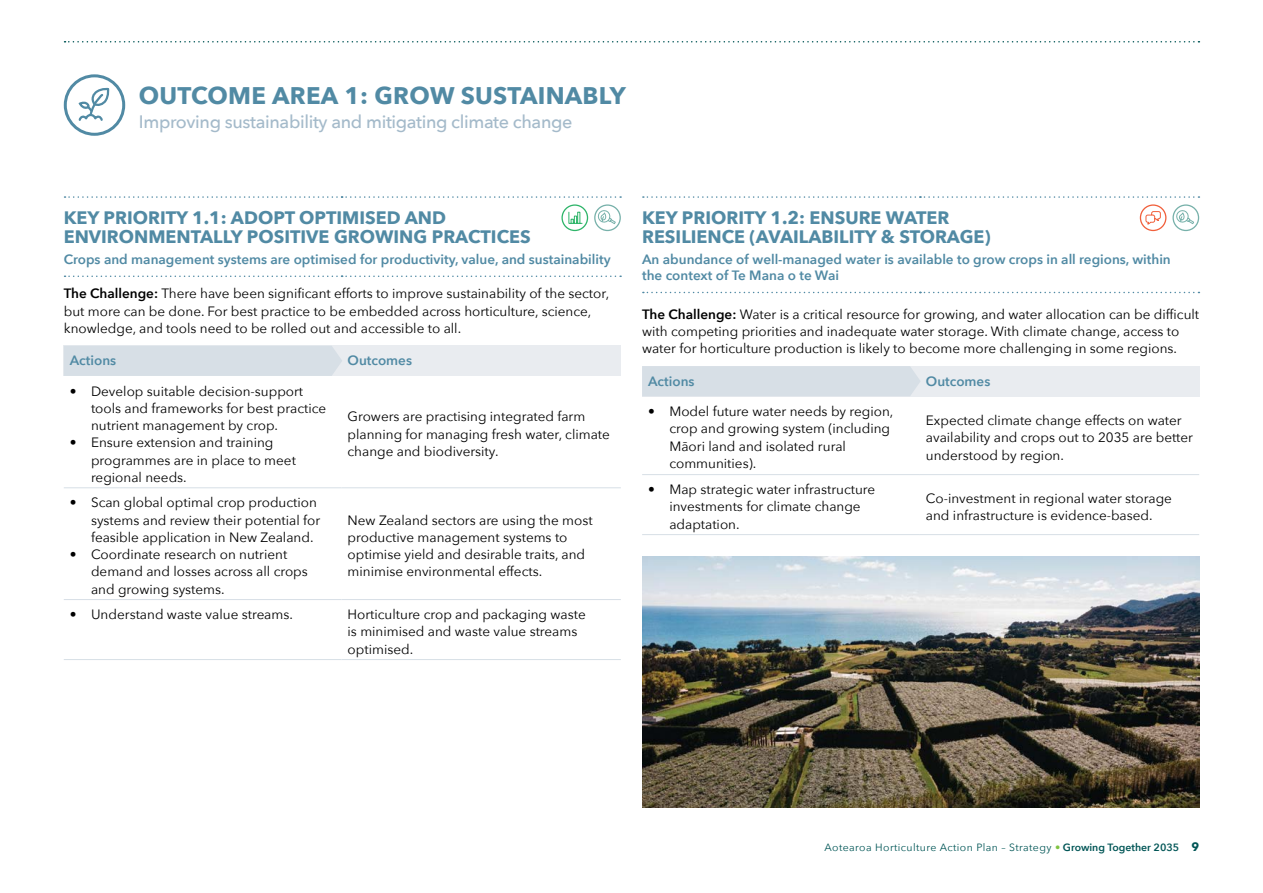
<style>
.page{position:relative;width:1263px;height:893px;background:#fff}
.page>*{position:absolute;margin:0;border:0;box-sizing:border-box;transform-origin:0 0}
.t1{font:700 24px "Avenir Next";letter-spacing:.01em;color:#518aa4}
.t2{font:700 18px/19.5px "Avenir Next";color:#518aa4}
.t3{font:500 18px "Avenir Next";letter-spacing:-.02em;color:#a4baca}
.t4{font:13.5px/17.2px "Avenir Next";color:#000}
.t5{font:600 13.5px/16.2px "Avenir Next";color:#518aa4}
.t6{font:10.5px "Avenir Next";letter-spacing:.04em;color:#005556}
.s1{font-weight:600}
.s2{color:#80c342}
.s3{font-weight:700;font-size:12px}
</style>
<div class="page">
<div style="left:64px;top:346px;width:557px;height:30px;background:#e9ecf0"></div>
<div style="left:642px;top:366px;width:557px;height:30px;background:#e9ecf0"></div>
<div style="left:64px;top:346px;width:278px;height:30px;background:#d7dfe6"></div>
<div style="left:642px;top:366px;width:278px;height:30px;background:#d7dfe6"></div>
<svg style="left:65px;top:76px;width:59px;height:58px"></svg>
<svg style="left:77px;top:85px;width:33px;height:45px"></svg>
<div style="left:64px;top:74px;width:61px;height:62px;border:3px solid #518aa4;border-radius:50%"></div>
<hr style="left:64px;top:487px;width:278px;height:1px;background:#d7dfe6">
<hr style="left:342px;top:487px;width:279px;height:1px;background:#d7dfe6">
<hr style="left:64px;top:599px;width:278px;height:1px;background:#d7dfe6">
<hr style="left:342px;top:599px;width:279px;height:1px;background:#d7dfe6">
<hr style="left:64px;top:659px;width:278px;height:1px;background:#d7dfe6">
<hr style="left:342px;top:659px;width:279px;height:1px;background:#d7dfe6">
<svg style="left:65px;top:276px;width:556px;height:1px"></svg>
<svg style="left:65px;top:196px;width:556px;height:2px"></svg>
<hr style="left:642px;top:474px;width:278px;height:1px;background:#d7dfe6">
<hr style="left:920px;top:474px;width:279px;height:1px;background:#d7dfe6">
<hr style="left:642px;top:534px;width:278px;height:1px;background:#d7dfe6">
<hr style="left:920px;top:534px;width:279px;height:1px;background:#d7dfe6">
<svg style="left:643px;top:292px;width:556px;height:1px"></svg>
<svg style="left:643px;top:196px;width:556px;height:2px"></svg>
<svg style="left:1140px;top:205px;width:26px;height:25px"></svg>
<svg style="left:1145px;top:211px;width:16px;height:14px"></svg>
<div style="left:1140px;top:204px;width:26px;height:27px;border:1px solid #f1603c;border-radius:50%"></div>
<img style="left:642px;top:556px;width:557px;height:252px">
<svg style="left:595px;top:205px;width:25px;height:25px"></svg>
<svg style="left:597px;top:210px;width:19px;height:15px"></svg>
<div style="left:594px;top:204px;width:27px;height:27px;border:1px solid #77b1aa;border-radius:50%"></div>
<svg style="left:1173px;top:205px;width:25px;height:25px"></svg>
<svg style="left:1176px;top:210px;width:19px;height:15px"></svg>
<div style="left:1172px;top:204px;width:27px;height:27px;border:1px solid #77b1aa;border-radius:50%"></div>
<svg style="left:562px;top:205px;width:25px;height:25px"></svg>
<svg style="left:568px;top:211px;width:15px;height:13px"></svg>
<div style="left:561px;top:204px;width:27px;height:27px;border:1px solid #2fb56a;border-radius:50%"></div>
<svg style="left:65px;top:41px;width:1134px;height:2px"></svg>
<h1 class="t1" style="left:139px;top:74px;width:488px">OUTCOME AREA 1: GROW SUSTAINABLY</h1>
<h2 class="t3" style="left:139px;top:106px;width:435px">Improving sustainability and mitigating climate change</h2>
<h2 class="t2" style="left:64px;top:207px;width:468px">KEY PRIORITY 1.1: ADOPT OPTIMISED AND<br>ENVIRONMENTALLY POSITIVE GROWING PRACTICES</h2>
<p class="t5" style="left:64px;top:250px;width:548px">Crops and management systems are optimised for productivity, value, and sustainability</p>
<p class="t4" style="left:64px;top:284px;width:547px"><span class="s1">The Challenge:</span> There have been significant efforts to improve sustainability of the sector, but more can be done. For best practice to be embedded across horticulture, science, knowledge, and tools need to be rolled out and accessible to all.</p>
<p class="t5" style="left:70px;top:352px;width:48px">Actions</p>
<p class="t5" style="left:348px;top:352px;width:66px">Outcomes</p>
<p class="t4" style="left:91px;top:382px;width:237px;text-indent:-21px">• Develop suitable decision-support tools and frameworks for best practice nutrient management by crop.</p>
<p class="t4" style="left:91px;top:433px;width:206px;text-indent:-21px">• Ensure extension and training programmes are in place to meet regional needs.</p>
<p class="t4" style="left:348px;top:408px;width:264px">Growers are practising integrated farm planning for managing fresh water, climate change and biodiversity.</p>
<p class="t4" style="left:91px;top:493px;width:231px;text-indent:-21px">• Scan global optimal crop production systems and review their potential for feasible application in New Zealand.</p>
<p class="t4" style="left:91px;top:545px;width:218px;text-indent:-21px">• Coordinate research on nutrient demand and losses across all crops and growing systems.</p>
<p class="t4" style="left:348px;top:511px;width:247px">New Zealand sectors are using the most productive management systems to optimise yield and desirable traits, and minimise environmental effects.</p>
<p class="t4" style="left:70px;top:605px;width:225px">• Understand waste value streams.</p>
<p class="t4" style="left:348px;top:605px;width:240px">Horticulture crop and packaging waste is minimised and waste value streams optimised.</p>
<h2 class="t2" style="left:642px;top:207px;width:350px">KEY PRIORITY 1.2: ENSURE WATER<br>RESILIENCE (AVAILABILITY &amp; STORAGE)</h2>
<p class="t5" style="left:642px;top:250px;width:530px">An abundance of well-managed water is available to grow crops in all regions, within the context of Te Mana o te Wai</p>
<p class="t4" style="left:642px;top:305px;width:559px"><span class="s1">The Challenge:</span> Water is a critical resource for growing, and water allocation can be difficult with competing priorities and inadequate water storage. With climate change, access to water for horticulture production is likely to become more challenging in some regions.</p>
<p class="t5" style="left:648px;top:372px;width:48px">Actions</p>
<p class="t5" style="left:926px;top:372px;width:66px">Outcomes</p>
<p class="t4" style="left:669px;top:402px;width:226px;text-indent:-21px">• Model future water needs by region, crop and growing system (including<br>Māori land and isolated rural communities).</p>
<p class="t4" style="left:926px;top:411px;width:269px">Expected climate change effects on water availability and crops out to 2035 are better understood by region.</p>
<p class="t4" style="left:669px;top:480px;width:207px;text-indent:-21px">• Map strategic water infrastructure investments for climate change adaptation.</p>
<p class="t4" style="left:926px;top:489px;width:248px">Co-investment in regional water storage and infrastructure is evidence-based.</p>
<p class="t6" style="left:824px;top:838px;width:376px">Aotearoa Horticulture Action Plan – Strategy <span class="s2">•</span> <span class="s1">Growing Together 2035</span> <span class="s3">9</span></p>
</div>
